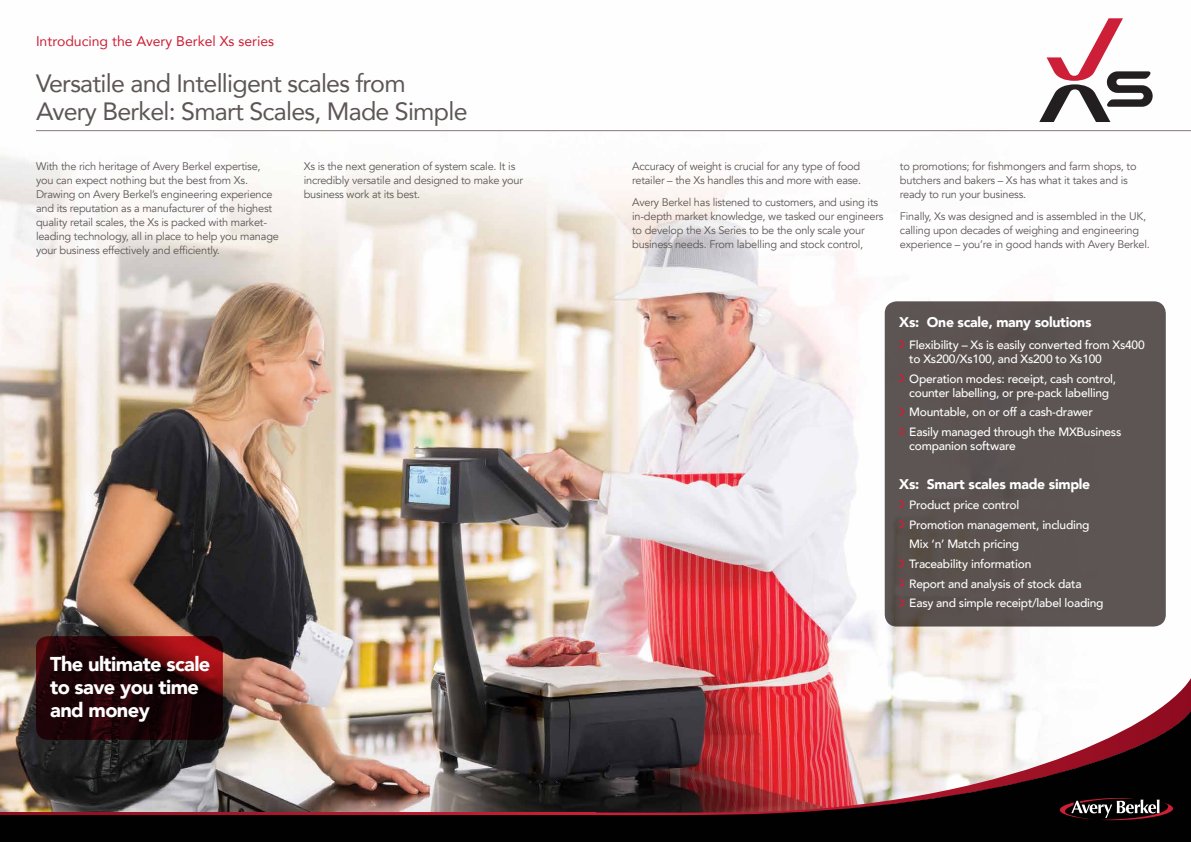
<style>
.page{position:relative;width:1191px;height:842px;background:#fff}
.page>*{position:absolute;margin:0;border:0;box-sizing:border-box;transform-origin:0 0}
.t1{font:25px/28px "Avenir";letter-spacing:-.03em;color:#5d5654}
.t2{font:900 20px/23px "Avenir";letter-spacing:-.03em;color:#fff}
.t3{font:900 14px "Avenir";letter-spacing:-.02em;color:#fff}
.t4{font:14px "Avenir";color:#cd1f37}
.t5{font:500 12px/14px "Avenir";letter-spacing:-.02em;color:#fff}
.t6{font:11px/14px "Avenir";letter-spacing:-.02em;color:#5d5654}
</style>
<div class="page">
<img style="left:0;top:92px;width:1191px;height:720px">
<hr style="left:36px;top:130px;width:1155px;height:1px;background:#867b78">
<svg style="left:1039px;top:18px;width:113px;height:104px"></svg>
<div style="left:884px;top:301px;width:281px;height:325px;background:#5d5654;border-radius:12px"></div>
<svg style="left:36px;top:636px;width:187px;height:104px;background:#300509"></svg>
<svg style="left:899px;top:340px;width:5px;height:9px"></svg>
<svg style="left:899px;top:373px;width:5px;height:10px"></svg>
<svg style="left:899px;top:407px;width:5px;height:9px"></svg>
<svg style="left:899px;top:427px;width:5px;height:9px"></svg>
<svg style="left:899px;top:500px;width:5px;height:9px"></svg>
<svg style="left:899px;top:519px;width:5px;height:10px"></svg>
<svg style="left:899px;top:559px;width:5px;height:9px"></svg>
<svg style="left:899px;top:578px;width:5px;height:10px"></svg>
<svg style="left:899px;top:598px;width:5px;height:9px"></svg>
<img style="left:592px;top:678px;width:599px;height:19px">
<img style="left:592px;top:697px;width:599px;height:145px">
<svg style="left:1059px;top:798px;width:114px;height:22px;background:#433133"></svg>
<svg style="left:0;top:812px;width:595px;height:3px;background:#ad152b"></svg>
<div style="left:0;top:815px;width:595px;height:27px;background:#010101"></div>
<p class="t4" style="left:36px;top:30px;width:240px">Introducing the Avery Berkel Xs series</p>
<p class="t1" style="left:36px;top:68px;width:433px">Versatile and Intelligent scales from<br>Avery Berkel: Smart Scales, Made Simple</p>
<p class="t6" style="left:36px;top:159px;width:244px">With the rich heritage of Avery Berkel expertise, you can expect nothing but the best from Xs.<br>Drawing on Avery Berkel’s engineering experience and its reputation as a manufacturer of the highest quality retail scales, the Xs is packed with market&shy;leading technology, all in place to help you manage your business effectively and efficiently.</p>
<p class="t6" style="left:304px;top:159px;width:221px">Xs is the next generation of system scale. It is incredibly versatile and designed to make your business work at its best.</p>
<p class="t6" style="left:632px;top:159px;width:230px">Accuracy of weight is crucial for any type of food retailer – the Xs handles this and more with ease.</p>
<p class="t6" style="left:632px;top:196px;width:253px">Avery Berkel has listened to customers, and using its in-depth market knowledge, we tasked our engineers to develop the Xs Series to be the only scale your business needs. From labelling and stock control,</p>
<p class="t6" style="left:900px;top:159px;width:238px">to promotions; for fishmongers and farm shops, to butchers and bakers – Xs has what it takes and is ready to run your business.</p>
<p class="t6" style="left:900px;top:210px;width:251px">Finally, Xs was designed and is assembled in the UK, calling upon decades of weighing and engineering experience – you’re in good hands with Avery Berkel.</p>
<p class="t2" style="left:50px;top:652px;width:162px">The ultimate scale to save you time and money</p>
<p class="t3" style="left:899px;top:310px;width:194px">Xs: One scale, many solutions</p>
<p class="t5" style="left:909px;top:337px;width:237px">Flexibility – Xs is easily converted from Xs400 to Xs200/Xs100, and Xs200 to Xs100</p>
<p class="t5" style="left:909px;top:371px;width:208px">Operation modes: receipt, cash control, counter labelling, or pre-pack labelling</p>
<p class="t5" style="left:909px;top:405px;width:185px">Mountable, on or off a cash-drawer</p>
<p class="t5" style="left:909px;top:424px;width:214px">Easily managed through the MXBusiness companion software</p>
<p class="t3" style="left:899px;top:472px;width:193px">Xs: Smart scales made simple</p>
<p class="t5" style="left:909px;top:497px;width:111px">Product price control</p>
<p class="t5" style="left:909px;top:517px;width:182px">Promotion management, including</p>
<p class="t5" style="left:909px;top:537px;width:111px">Mix ‘n’ Match pricing</p>
<p class="t5" style="left:909px;top:556px;width:124px">Traceability information</p>
<p class="t5" style="left:909px;top:576px;width:174px">Report and analysis of stock data</p>
<p class="t5" style="left:909px;top:596px;width:196px">Easy and simple receipt/label loading</p>
</div>
